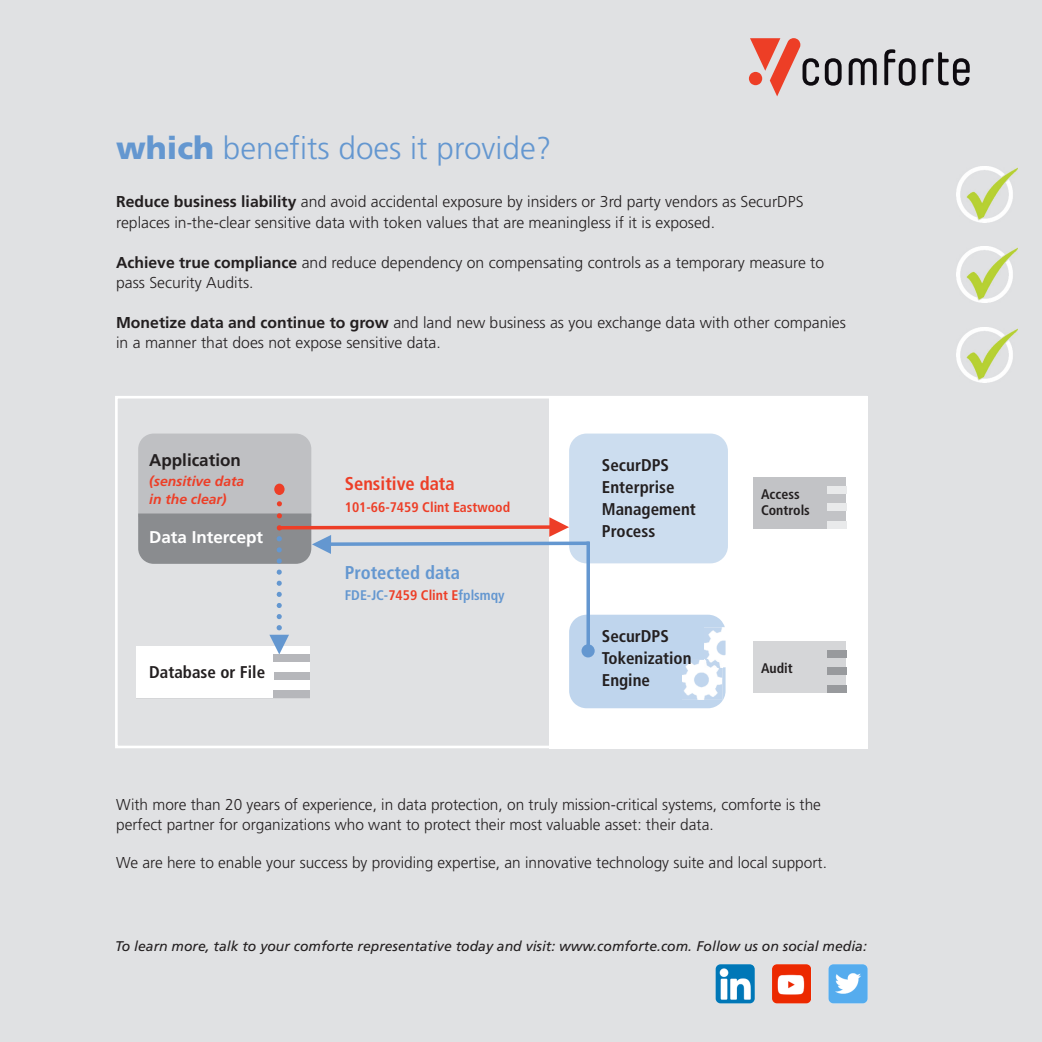
<style>
.page{position:relative;width:1042px;height:1042px;background:#e0e1e3}
.page>*{position:absolute;margin:0;border:0;box-sizing:border-box;transform-origin:0 0}
.t1{font:300 31.5px "Frutiger LT Std";color:#6497d0}
.t2{font:700 condensed 18.55px "Frutiger LT Std";color:#ed3e27}
.t3{font:700 condensed 18.55px "Frutiger LT Std";color:#6497d0}
.t4{font:700 condensed 16.97px/22.1px "Frutiger LT Std";color:#231f20}
.t5{font:700 16.97px "Frutiger LT Std";color:#fff}
.t6{font:700 16.97px "Frutiger LT Std";color:#231f20}
.t7{font:300 15.75px/20.1px "Frutiger LT Std";color:#231f20}
.t8{font:italic 14px "Frutiger LT Std";color:#231f20}
.t9{font:italic 700 13.83px/17.3px "Frutiger LT Std";color:#ed3e27}
.t10{font:700 condensed 13.83px "Frutiger LT Std";color:#ed3e27}
.t11{font:700 condensed 13.83px "Frutiger LT Std";color:#6497d0}
.t12{font:700 condensed 13.83px/16.6px "Frutiger LT Std";color:#231f20}
.s1{font-weight:900}
.s2{font-weight:700}
.s3{color:#ed3e27}
</style>
<div class="page">
<div style="left:549px;top:396px;width:318px;height:352px;background:#fff"></div>
<img style="left:957px;top:167px;width:60px;height:55px">
<img style="left:957px;top:247px;width:60px;height:55px">
<img style="left:957px;top:327px;width:60px;height:56px">
<svg style="left:922px;top:52px;width:47px;height:34px"></svg>
<svg style="left:884px;top:49px;width:31px;height:37px"></svg>
<svg style="left:848px;top:58px;width:28px;height:27px"></svg>
<svg style="left:825px;top:58px;width:16px;height:28px"></svg>
<svg style="left:749px;top:38px;width:70px;height:58px"></svg>
<img style="left:715px;top:964px;width:40px;height:39px;border-radius:5px">
<img style="left:772px;top:964px;width:39px;height:39px;border-radius:5px">
<img style="left:828px;top:964px;width:39px;height:39px;border-radius:5px">
<div style="left:753px;top:641px;width:93px;height:52px;background:#d5d6d8"></div>
<div style="left:827px;top:650px;width:19px;height:8px;background:#989a9d"></div>
<div style="left:827px;top:667px;width:19px;height:8px;background:#989a9d"></div>
<div style="left:827px;top:685px;width:19px;height:8px;background:#989a9d"></div>
<div style="left:753px;top:477px;width:93px;height:51px;background:#c2c3c6"></div>
<svg style="left:138px;top:433px;width:587px;height:275px"></svg>
<svg style="left:586px;top:541px;width:4px;height:103px"></svg>
<div style="left:581px;top:644px;width:14px;height:13px;background:#6497d0;border-radius:50%"></div>
<div style="left:274px;top:654px;width:36px;height:8px;background:#b6b7bb"></div>
<div style="left:274px;top:672px;width:35px;height:8px;background:#b6b7bb"></div>
<div style="left:274px;top:689px;width:36px;height:8px;background:#b6b7bb"></div>
<img style="left:704px;top:627px;width:22px;height:40px">
<img style="left:682px;top:660px;width:40px;height:40px">
<img style="left:704px;top:660px;width:18px;height:7px">
<div style="left:827px;top:485px;width:19px;height:8px;background:#e9eaeb"></div>
<div style="left:827px;top:503px;width:19px;height:8px;background:#e9eaeb"></div>
<div style="left:827px;top:520px;width:19px;height:8px;background:#e9eaeb"></div>
<h1 class="t1" style="left:116px;top:135px;width:437px"><span class="s1">which</span> benefits does it provide?</h1>
<p class="t7" style="left:116px;top:193px;width:689px"><span class="s2">Reduce business liability</span> and avoid accidental exposure by insiders or 3rd party vendors as SecurDPS replaces in-the-clear sensitive data with token values that are meaningless if it is exposed.</p>
<p class="t7" style="left:116px;top:253px;width:710px"><span class="s2">Achieve true compliance</span> and reduce dependency on compensating controls as a temporary measure to pass Security Audits.</p>
<p class="t7" style="left:116px;top:314px;width:731px"><span class="s2">Monetize data and continue to grow</span> and land new business as you exchange data with other companies in a manner that does not expose sensitive data.</p>
<p class="t6" style="left:149px;top:453px;width:93px">Application</p>
<p class="t9" style="left:149px;top:474px;width:97px">(sensitive data in the clear)</p>
<p class="t5" style="left:149px;top:530px;width:116px">Data Intercept</p>
<p class="t4" style="left:149px;top:663px;width:117px">Database or File</p>
<p class="t2" style="left:345px;top:476px;width:111px">Sensitive data</p>
<p class="t10" style="left:345px;top:501px;width:167px">101-66-7459 Clint Eastwood</p>
<p class="t3" style="left:345px;top:565px;width:117px">Protected data</p>
<p class="t11" style="left:345px;top:590px;width:161px">FDE-JC-<span class="s3">7459 Clint E</span>fplsmqy</p>
<p class="t4" style="left:602px;top:455px;width:95px">SecurDPS<br>Enterprise<br>Management<br>Process</p>
<p class="t4" style="left:602px;top:626px;width:91px">SecurDPS<br>Tokenization<br>Engine</p>
<p class="t12" style="left:761px;top:487px;width:50px">Access<br>Controls</p>
<p class="t12" style="left:761px;top:661px;width:33px">Audit</p>
<p class="t7" style="left:116px;top:796px;width:706px;line-height:19.2px">With more than 20 years of experience, in data protection, on truly mission-critical systems, comforte is the perfect partner for organizations who want to protect their most valuable asset: their data.</p>
<p class="t7" style="left:116px;top:854px;width:712px">We are here to enable your success by providing expertise, an innovative technology suite and local support.</p>
<p class="t8" style="left:115px;top:941px;width:753px">To learn more, talk to your comforte representative today and visit: www.comforte.com. Follow us on social media:</p>
</div>
